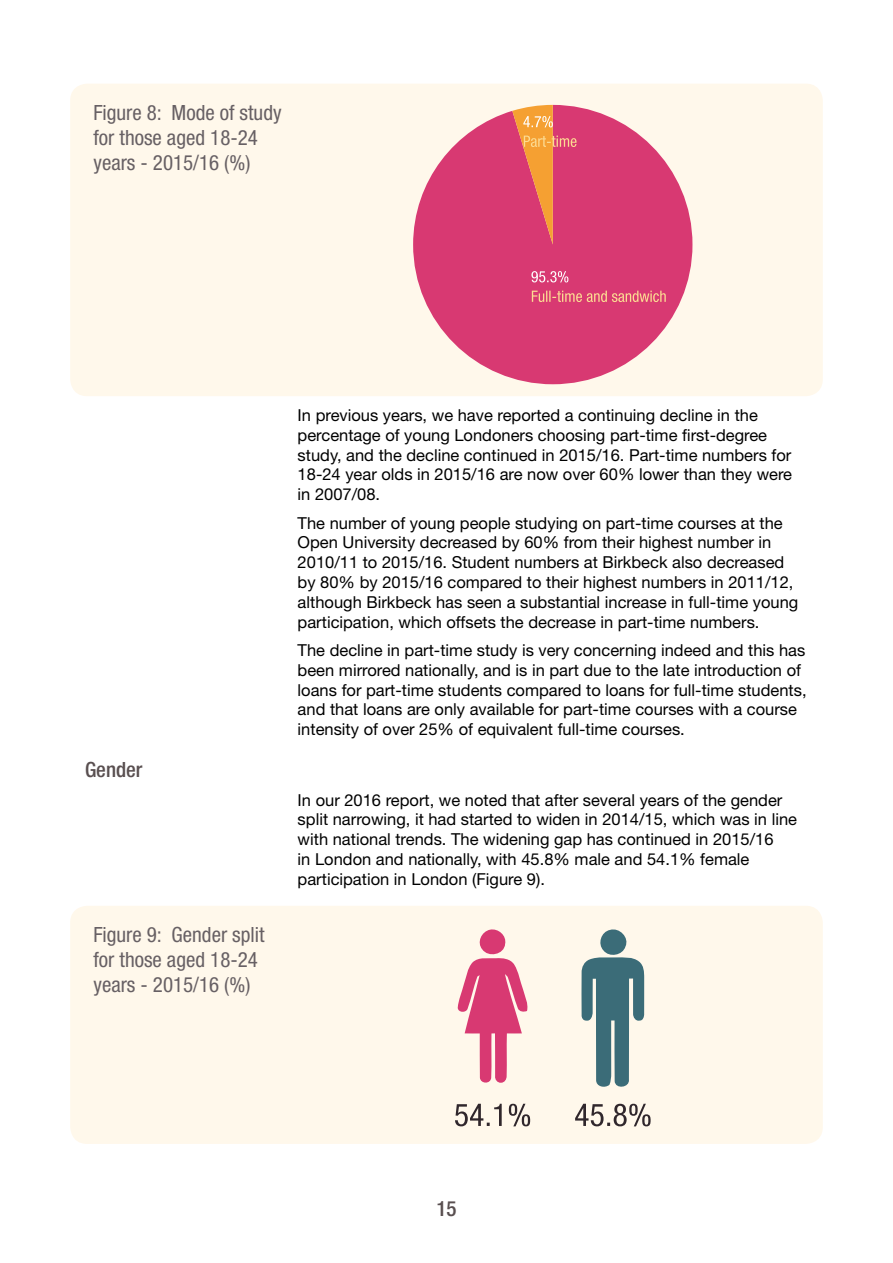
<style>
.page{position:relative;width:893px;height:1263px;background:#fff}
.page>*{position:absolute;margin:0;border:0;box-sizing:border-box;transform-origin:0 0}
.t1{font:condensed 21px/25.2px "Helvetica Neue LT Pro";color:#676064}
.t2{font:500 condensed 21px "Helvetica Neue LT Pro";color:#594f50}
.t3{font:16.5px/19.8px "Helvetica Neue LT Pro";color:#000}
</style>
<div class="page">
<div style="left:70px;top:84px;width:753px;height:312px;background:#fff8eb;border-radius:17px"></div>
<svg style="left:413px;top:106px;width:279px;height:278px;fill:#d83972"></svg>
<svg style="left:531px;top:271px;width:37px;height:11px"></svg>
<svg style="left:532px;top:291px;width:134px;height:11px"></svg>
<svg style="left:512px;top:105px;width:64px;height:140px;background:#e26062"></svg>
<div style="left:70px;top:906px;width:753px;height:238px;background:#fff8eb;border-radius:17px"></div>
<svg style="left:581px;top:929px;width:63px;height:158px"></svg>
<svg style="left:575px;top:1104px;width:76px;height:22px"></svg>
<svg style="left:458px;top:929px;width:70px;height:154px"></svg>
<svg style="left:455px;top:1104px;width:75px;height:22px"></svg>
<p class="t1" style="left:94px;top:100px;width:190px">Figure 8: Mode of study for those aged 18-24 years - 2015/16 (%)</p>
<p class="t2" style="left:85px;top:757px;width:59px">Gender</p>
<p class="t1" style="left:94px;top:922px;width:173px">Figure 9: Gender split for those aged 18-24 years - 2015/16 (%)</p>
<p class="t3" style="left:298px;top:405px;width:496px">In previous years, we have reported a continuing decline in the percentage of young Londoners choosing part-time first-degree study, and the decline continued in 2015/16. Part-time numbers for 18-24 year olds in 2015/16 are now over 60% lower than they were in 2007/08.</p>
<p class="t3" style="left:298px;top:512px;width:502px">The number of young people studying on part-time courses at the Open University decreased by 60% from their highest number in 2010/11 to 2015/16. Student numbers at Birkbeck also decreased by 80% by 2015/16 compared to their highest numbers in 2011/12, although Birkbeck has seen a substantial increase in full-time young participation, which offsets the decrease in part-time numbers.</p>
<p class="t3" style="left:298px;top:640px;width:510px">The decline in part-time study is very concerning indeed and this has been mirrored nationally, and is in part due to the late introduction of loans for part-time students compared to loans for full-time students, and that loans are only available for part-time courses with a course intensity of over 25% of equivalent full-time courses.</p>
<p class="t3" style="left:298px;top:789px;width:501px">In our 2016 report, we noted that after several years of the gender split narrowing, it had started to widen in 2014/15, which was in line with national trends. The widening gap has continued in 2015/16<br>in London and nationally, with 45.8% male and 54.1% female participation in London (Figure 9).</p>
<p class="t2" style="left:436px;top:1196px;width:22px">15</p>
</div>
